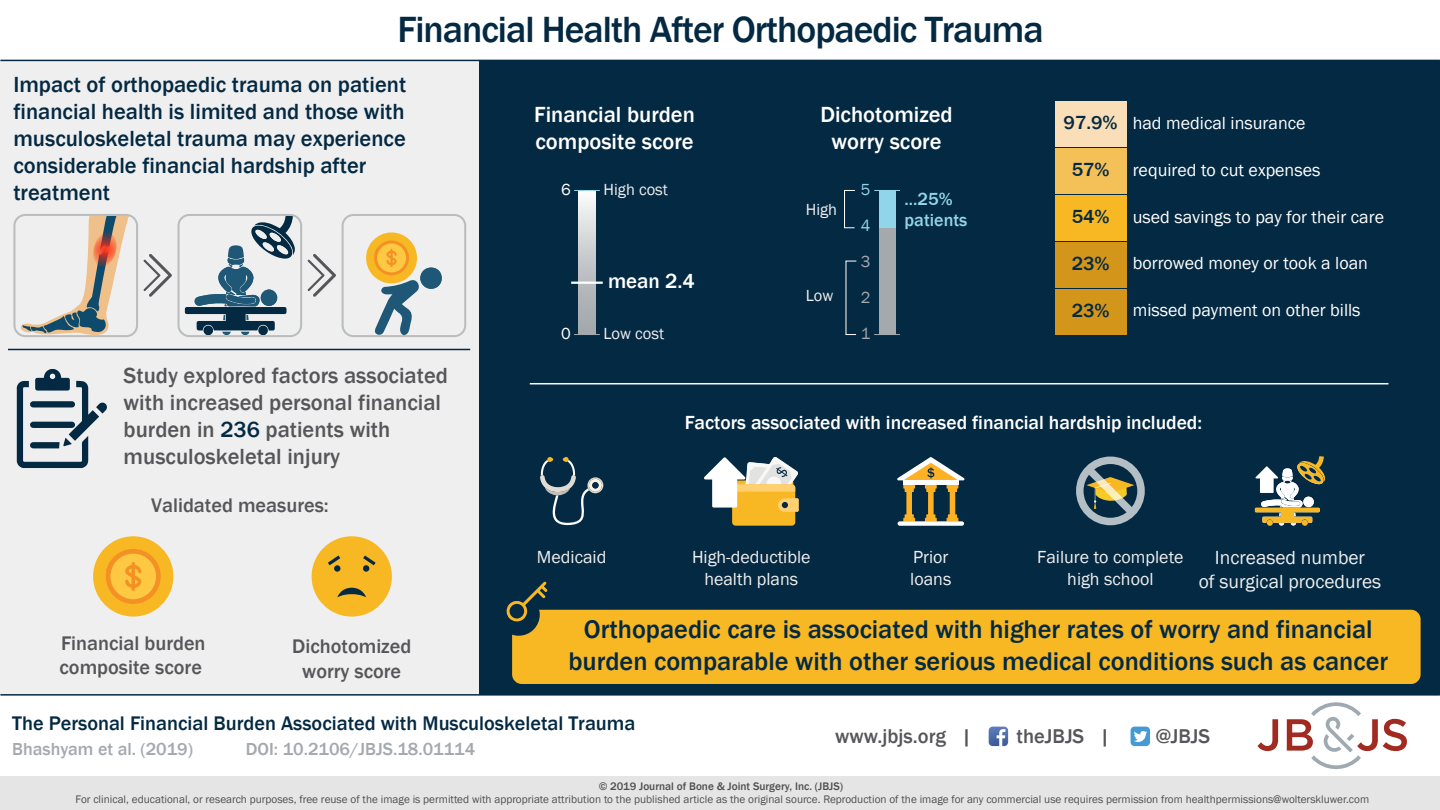
<style>
.page{position:relative;width:1440px;height:810px;background:#fff}
.page>*{position:absolute;margin:0;border:0;box-sizing:border-box;transform-origin:0 0}
.t1{font:500 37.5px "Franklin Gothic";letter-spacing:-.025em;color:#042942}
.t2{font:500 26.25px/31.5px "Franklin Gothic";color:#042942;text-align:center}
.t3{font:500 22.5px/27px "Franklin Gothic";color:#042942}
.t4{font:500 22.5px/27px "Franklin Gothic";color:#56565a}
.t5{font:500 22.5px/27px "Franklin Gothic";color:#fff;text-align:center}
.t6{font:500 21px "Franklin Gothic";color:#fff}
.t7{font:500 20.48px "Franklin Gothic";color:#57575b}
.t8{font:500 20.25px/24.3px "Franklin Gothic";color:#56565a}
.t9{font:500 20.25px "Franklin Gothic";color:#042942}
.t10{font:500 19.5px "Franklin Gothic";color:#fff}
.t11{font:19.5px/23.4px "Franklin Gothic";color:#efefef;text-align:center}
.t12{font:18px "Franklin Gothic";color:#fff}
.t13{font:18px/21.6px "Franklin Gothic";color:#efefef;text-align:center}
.t14{font:500 18px/21.6px "Franklin Gothic";color:#91d5ea}
.t15{font:500 17.92px "Franklin Gothic";color:#a3a9ad}
.t16{font:16.5px "Franklin Gothic";color:#efefef}
.t17{font:16.5px "Franklin Gothic";color:#a4a9ad}
.t18{font:16.5px "Franklin Gothic";color:#fff}
.t19{font:16.5px "Franklin Gothic";color:#91d5ea}
.t20{font:11.25px "Franklin Gothic";color:#4f4f4f}
.t21{font:500 11.25px "Franklin Gothic";color:#4f4f4f}
.s1{font-weight:500;font-size:19.5px;color:#042942}
.s2{color:#042942}
</style>
<div class="page">
<div style="left:478px;top:60px;width:962px;height:635px;background:#042942"></div>
<div style="left:0;top:60px;width:478px;height:635px;background:#efefef"></div>
<div style="left:512px;top:610px;width:909px;height:74px;background:#f7b824;border-radius:10px"></div>
<div style="left:498px;top:594px;width:42px;height:42px;background:#042942;border-radius:50%"></div>
<svg style="left:506px;top:582px;width:42px;height:40px"></svg>
<div style="left:0;top:776px;width:1440px;height:34px;background:#e5e5e5"></div>
<svg style="left:1257px;top:719px;width:21px;height:32px"></svg>
<svg style="left:1287px;top:702px;width:120px;height:67px"></svg>
<svg style="left:989px;top:727px;width:19px;height:19px"></svg>
<div style="left:1131px;top:727px;width:19px;height:19px;background:#439ad4;border-radius:4px"></div>
<svg style="left:1134px;top:731px;width:13px;height:11px"></svg>
<hr style="left:0;top:60px;width:1440px;height:1px;background:#042942">
<hr style="left:0;top:694px;width:1440px;height:2px;background:#042942">
<hr style="left:530px;top:383px;width:858px;height:1px;background:#fff">
<svg style="left:540px;top:457px;width:63px;height:68px"></svg>
<div style="left:592px;top:482px;width:7px;height:7px;background:#042942;border-radius:50%"></div>
<div style="left:732px;top:484px;width:63px;height:42px;background:#f7b824;border-radius:3px"></div>
<svg style="left:704px;top:457px;width:95px;height:62px"></svg>
<div style="left:1076px;top:457px;width:69px;height:68px;border:7px solid #fff;border-radius:50%"></div>
<svg style="left:1078px;top:459px;width:65px;height:64px"></svg>
<svg style="left:17px;top:369px;width:90px;height:99px"></svg>
<hr style="left:8px;top:349px;width:462px;height:1px;background:#042942">
<svg style="left:13px;top:214px;width:125px;height:123px"></svg>
<svg style="left:342px;top:214px;width:124px;height:123px"></svg>
<svg style="left:144px;top:214px;width:158px;height:123px"></svg>
<svg style="left:308px;top:254px;width:28px;height:43px"></svg>
<svg style="left:93px;top:536px;width:80px;height:81px"></svg>
<div style="left:312px;top:536px;width:80px;height:81px;background:#f7b824;border-radius:50%"></div>
<div style="left:334px;top:565px;width:6px;height:7px;background:#042942;border-radius:50%"></div>
<svg style="left:337px;top:588px;width:29px;height:9px"></svg>
<svg style="left:328px;top:556px;width:12px;height:9px"></svg>
<div style="left:363px;top:565px;width:6px;height:7px;background:#042942;border-radius:50%"></div>
<svg style="left:363px;top:556px;width:13px;height:9px"></svg>
<div style="left:1055px;top:101px;width:71px;height:46px;background:#f9deb7"></div>
<div style="left:1055px;top:195px;width:71px;height:46px;background:#f7b824"></div>
<div style="left:1055px;top:242px;width:71px;height:46px;background:#d3951a"></div>
<div style="left:1055px;top:289px;width:71px;height:46px;background:#d3951a"></div>
<div style="left:1055px;top:148px;width:71px;height:46px;background:#f4c058"></div>
<div style="left:579px;top:190px;width:16px;height:145px;background:linear-gradient(to bottom,#f7f7f8,#9a9fa4)"></div>
<svg style="left:574px;top:190px;width:26px;height:1px"></svg>
<svg style="left:574px;top:334px;width:26px;height:1px"></svg>
<hr style="left:571px;top:282px;width:32px;height:2px;background:#fff">
<div style="left:879px;top:228px;width:16px;height:107px;background:#a4a9ad"></div>
<div style="left:879px;top:190px;width:16px;height:38px;background:#91d5ea"></div>
<svg style="left:845px;top:260px;width:12px;height:75px"></svg>
<svg style="left:844px;top:190px;width:11px;height:39px"></svg>
<svg style="left:1255px;top:456px;width:70px;height:70px"></svg>
<div style="left:898px;top:521px;width:66px;height:5px;background:#fff;border-radius:2px"></div>
<svg style="left:897px;top:457px;width:68px;height:65px"></svg>
<h1 class="t1" style="left:397px;top:6px;width:648px">Financial Health After Orthopaedic Trauma</h1>
<h3 class="t3" style="left:13px;top:72px;width:394px">Impact of orthopaedic trauma on patient financial health is limited and those with musculoskeletal trauma may experience considerable financial hardship after treatment</h3>
<h3 class="t5" style="left:534px;top:102px;width:162px;text-align:left">Financial burden composite score</h3>
<h3 class="t5" style="left:820px;top:102px;width:134px">Dichotomized worry score</h3>
<h3 class="t18" style="left:561px;top:180px;width:11px">6</h3>
<h3 class="t16" style="left:604px;top:180px;width:66px">High cost</h3>
<h3 class="t16" style="left:806px;top:199px;width:33px">High</h3>
<h3 class="t19" style="left:861px;top:180px;width:11px">5</h3>
<h3 class="t19" style="left:861px;top:216px;width:11px">4</h3>
<h3 class="t14" style="left:905px;top:188px;width:64px">...25% patients</h3>
<h3 class="t17" style="left:861px;top:252px;width:11px">3</h3>
<h3 class="t6" style="left:608px;top:268px;width:88px">mean 2.4</h3>
<h3 class="t16" style="left:806px;top:285px;width:29px">Low</h3>
<h3 class="t17" style="left:861px;top:288px;width:11px">2</h3>
<h3 class="t18" style="left:561px;top:324px;width:11px">0</h3>
<h3 class="t16" style="left:604px;top:324px;width:62px">Low cost</h3>
<h3 class="t17" style="left:861px;top:324px;width:11px">1</h3>
<h3 class="t12" style="left:1064px;top:111px;width:243px"><span class="s1">97.9%</span> had medical insurance</h3>
<h3 class="t12" style="left:1072px;top:158px;width:250px"><span class="s1">57%</span> required to cut expenses</h3>
<h3 class="t12" style="left:1072px;top:205px;width:314px"><span class="s1">54%</span> used savings to pay for their care</h3>
<h3 class="t12" style="left:1072px;top:252px;width:298px"><span class="s1">23%</span> borrowed money or took a loan</h3>
<h3 class="t12" style="left:1072px;top:299px;width:291px"><span class="s1">23%</span> missed payment on other bills</h3>
<h3 class="t4" style="left:124px;top:362px;width:326px">Study explored factors associated with increased personal financial burden in <span class="s2">236</span> patients with musculoskeletal injury</h3>
<h3 class="t8" style="left:151px;top:493px;width:179px">Validated measures:</h3>
<h3 class="t8" style="left:60px;top:631px;width:148px">Financial burden composite score</h3>
<h3 class="t8" style="left:292px;top:635px;width:121px;text-align:center">Dichotomized worry score</h3>
<h3 class="t10" style="left:685px;top:410px;width:519px">Factors associated with increased financial hardship included:</h3>
<h3 class="t13" style="left:537px;top:547px;width:71px">Medicaid</h3>
<h3 class="t13" style="left:910px;top:547px;width:43px;text-align:left">Prior loans</h3>
<h3 class="t13" style="left:692px;top:547px;width:120px">High-deductible health plans</h3>
<h3 class="t13" style="left:1037px;top:547px;width:148px">Failure to complete high school</h3>
<h3 class="t11" style="left:1199px;top:546px;width:184px">Increased number<br>of surgical procedures</h3>
<h2 class="t2" style="left:568px;top:614px;width:821px">Orthopaedic care is associated with higher rates of worry and financial burden comparable with other serious medical conditions such as cancer</h2>
<h3 class="t9" style="left:12px;top:711px;width:625px">The Personal Financial Burden Associated with Musculoskeletal Trauma</h3>
<h3 class="t15" style="left:12px;top:738px;width:182px">Bhashyam et al. (2019)</h3>
<h3 class="t15" style="left:246px;top:738px;width:231px">DOI: 10.2106/JBJS.18.01114</h3>
<h3 class="t7" style="left:835px;top:723px;width:138px">www.jbjs.org |</h3>
<h3 class="t7" style="left:1017px;top:723px;width:95px">theJBJS |</h3>
<h3 class="t7" style="left:1156px;top:723px;width:56px">@JBJS</h3>
<p class="t21" style="left:599px;top:779px;width:246px">© 2019 Journal of Bone &amp; Joint Surgery, Inc. (JBJS)</p>
<p class="t20" style="left:76px;top:793px;width:1295px">For clinical, educational, or research purposes, free reuse of the image is permitted with appropriate attribution to the published article as the original source. Reproduction of the image for any commercial use requires permission from healthpermissions@wolterskluwer.com</p>
</div>
